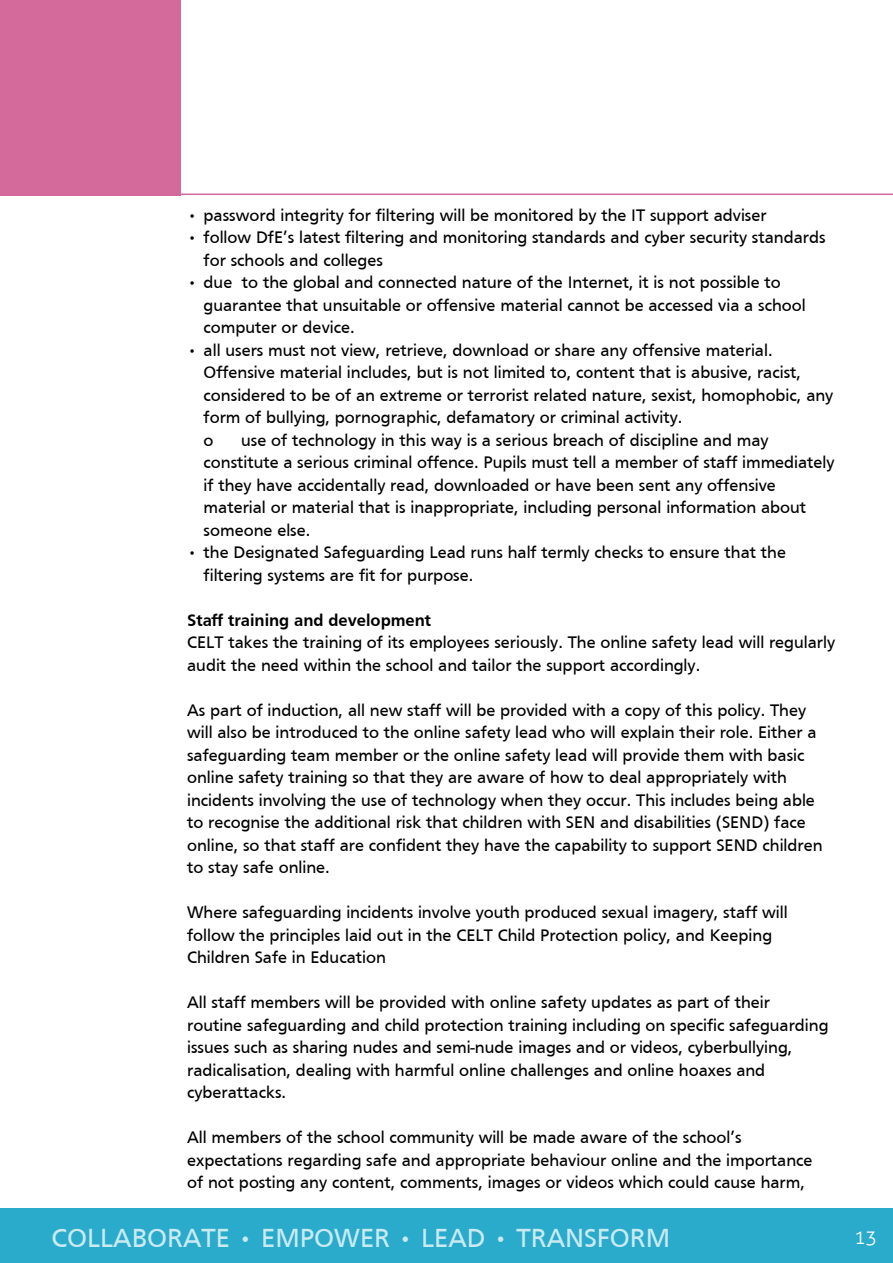
<style>
.page{position:relative;width:893px;height:1263px;background:#fff}
.page>*{position:absolute;margin:0;border:0;box-sizing:border-box;transform-origin:0 0}
.t1{font:27px "Frutiger";color:#caeaf2}
.t2{font:300 19.5px "Aller";color:#fff}
.t3{font:17.25px/22.5px "Frutiger";color:#000}
.t4{font:700 17.25px "Frutiger";color:#000}
</style>
<div class="page">
<div style="left:0;top:1209px;width:893px;height:54px;background:#2babcc"></div>
<hr style="left:181px;top:194px;width:712px;height:1px;background:#d4699b">
<div style="left:0;top:0;width:180px;height:196px;background:#d4699b"></div>
<p class="t3" style="left:187px;top:204px;width:581px">• password integrity for filtering will be monitored by the IT support adviser</p>
<p class="t3" style="left:204px;top:226px;width:623px;text-indent:-17px">• follow DfE’s latest filtering and monitoring standards and cyber security standards for schools and colleges</p>
<p class="t3" style="left:204px;top:271px;width:604px;text-indent:-17px">• due to the global and connected nature of the Internet, it is not possible to guarantee that unsuitable or offensive material cannot be accessed via a school computer or device.</p>
<p class="t3" style="left:204px;top:339px;width:631px;text-indent:-17px">• all users must not view, retrieve, download or share any offensive material.<br>Offensive material includes, but is not limited to, content that is abusive, racist, considered to be of an extreme or terrorist related nature, sexist, homophobic, any form of bullying, pornographic, defamatory or criminal activity.<br>o</p>
<p class="t3" style="left:204px;top:429px;width:632px;text-indent:37px">use of technology in this way is a serious breach of discipline and may constitute a serious criminal offence. Pupils must tell a member of staff immediately if they have accidentally read, downloaded or have been sent any offensive material or material that is inappropriate, including personal information about someone else.</p>
<p class="t3" style="left:204px;top:541px;width:584px;text-indent:-17px">• the Designated Safeguarding Lead runs half termly checks to ensure that the filtering systems are fit for purpose.</p>
<p class="t4" style="left:187px;top:610px;width:246px">Staff training and development</p>
<p class="t3" style="left:187px;top:631px;width:650px">CELT takes the training of its employees seriously. The online safety lead will regularly audit the need within the school and tailor the support accordingly.</p>
<p class="t3" style="left:187px;top:699px;width:637px">As part of induction, all new staff will be provided with a copy of this policy. They will also be introduced to the online safety lead who will explain their role. Either a safeguarding team member or the online safety lead will provide them with basic online safety training so that they are aware of how to deal appropriately with incidents involving the use of technology when they occur. This includes being able to recognise the additional risk that children with SEN and disabilities (SEND) face online, so that staff are confident they have the capability to support SEND children to stay safe online.</p>
<p class="t3" style="left:187px;top:901px;width:602px">Where safeguarding incidents involve youth produced sexual imagery, staff will follow the principles laid out in the CELT Child Protection policy, and Keeping<br>Children Safe in Education</p>
<p class="t3" style="left:187px;top:991px;width:643px">All staff members will be provided with online safety updates as part of their routine safeguarding and child protection training including on specific safeguarding issues such as sharing nudes and semi-nude images and or videos, cyberbullying, radicalisation, dealing with harmful online challenges and online hoaxes and cyberattacks.</p>
<p class="t3" style="left:187px;top:1126px;width:627px">All members of the school community will be made aware of the school’s expectations regarding safe and appropriate behaviour online and the importance of not posting any content, comments, images or videos which could cause harm,</p>
<h1 class="t1" style="left:52px;top:1222px;width:620px">COLLABORATE • EMPOWER • LEAD • TRANSFORM</h1>
<p class="t2" style="left:854px;top:1225px;width:25px">13</p>
</div>
